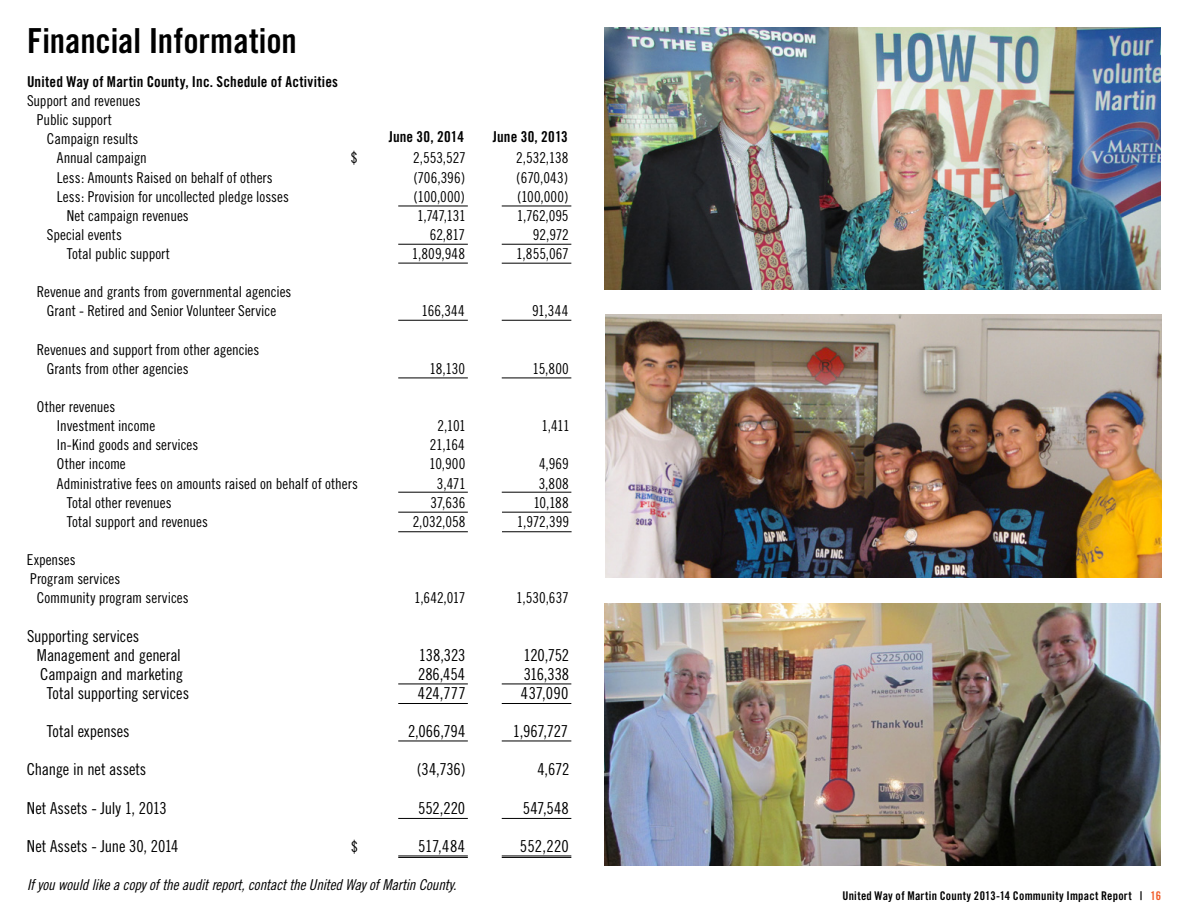
<style>
.page{position:relative;width:1188px;height:918px;background:#fff}
.page>*{position:absolute;margin:0;border:0;box-sizing:border-box;transform-origin:0 0}
.t1{font:34.5px "Trade Gothic Bold Cond Twenty";color:#000}
.t2{font:16.5px/19.2px "Trade Gothic Cond Eighteen";letter-spacing:-.01em;color:#000}
.t3{font:15px/19.2px "Trade Gothic Cond Eighteen";letter-spacing:-.005em;color:#000}
.t4{font:15px "Trade Gothic Bold Cond Twenty";letter-spacing:.01em;color:#000}
.t5{font:15px "Trade Gothic Cond Eighteen Obl";letter-spacing:-.015em;color:#000}
.t6{font:12px "Trade Gothic Bold Cond Twenty";letter-spacing:.02em;color:#000}
.s1{color:#f15d2a}
</style>
<div class="page">
<hr style="left:398px;top:206px;width:70px;height:1px;background:#000">
<hr style="left:398px;top:263px;width:70px;height:1px;background:#000">
<hr style="left:398px;top:244px;width:70px;height:1px;background:#000">
<hr style="left:398px;top:320px;width:70px;height:1px;background:#000">
<hr style="left:398px;top:378px;width:70px;height:1px;background:#000">
<hr style="left:398px;top:492px;width:70px;height:1px;background:#000">
<hr style="left:398px;top:684px;width:70px;height:1px;background:#000">
<hr style="left:398px;top:703px;width:70px;height:1px;background:#000">
<hr style="left:398px;top:741px;width:70px;height:1px;background:#000">
<hr style="left:398px;top:856px;width:70px;height:1px;background:#000">
<hr style="left:398px;top:857px;width:70px;height:1px;background:#000">
<hr style="left:398px;top:818px;width:70px;height:1px;background:#000">
<hr style="left:398px;top:512px;width:70px;height:1px;background:#000">
<hr style="left:398px;top:531px;width:70px;height:1px;background:#000">
<hr style="left:502px;top:206px;width:69px;height:1px;background:#000">
<hr style="left:502px;top:263px;width:69px;height:1px;background:#000">
<hr style="left:502px;top:244px;width:69px;height:1px;background:#000">
<hr style="left:502px;top:320px;width:69px;height:1px;background:#000">
<hr style="left:502px;top:378px;width:69px;height:1px;background:#000">
<hr style="left:502px;top:492px;width:69px;height:1px;background:#000">
<hr style="left:502px;top:684px;width:69px;height:1px;background:#000">
<hr style="left:502px;top:703px;width:69px;height:1px;background:#000">
<hr style="left:502px;top:741px;width:69px;height:1px;background:#000">
<hr style="left:502px;top:856px;width:69px;height:1px;background:#000">
<hr style="left:502px;top:857px;width:69px;height:1px;background:#000">
<hr style="left:502px;top:818px;width:69px;height:1px;background:#000">
<hr style="left:502px;top:512px;width:70px;height:1px;background:#000">
<hr style="left:502px;top:531px;width:70px;height:1px;background:#000">
<img style="left:605px;top:27px;width:556px;height:263px">
<img style="left:605px;top:315px;width:556px;height:263px">
<img style="left:605px;top:603px;width:556px;height:263px">
<h1 class="t1" style="left:27px;top:20px;width:271px">Financial Information</h1>
<p class="t4" style="left:27px;top:72px;width:313px">United Way of Martin County, Inc. Schedule of Activities</p>
<p class="t3" style="left:37px;top:91px;width:105px;text-indent:-10px">Support and revenues<br>Public support</p>
<p class="t3" style="left:57px;top:129px;width:91px;text-indent:-10px">Campaign results<br>Annual campaign</p>
<p class="t4" style="left:389px;top:127px;width:77px">June 30, 2014</p>
<p class="t4" style="left:493px;top:127px;width:77px">June 30, 2013</p>
<p class="t3" style="left:351px;top:148px;width:8px">$</p>
<p class="t3" style="left:413px;top:148px;width:54px">2,553,527</p>
<p class="t3" style="left:516px;top:148px;width:54px">2,532,138</p>
<p class="t3" style="left:57px;top:167px;width:217px">Less: Amounts Raised on behalf of others</p>
<p class="t3" style="left:413px;top:167px;width:53px">(706,396)</p>
<p class="t3" style="left:516px;top:167px;width:53px">(670,043)</p>
<p class="t3" style="left:57px;top:187px;width:233px">Less: Provision for uncollected pledge losses</p>
<p class="t3" style="left:414px;top:187px;width:53px">(100,000)</p>
<p class="t3" style="left:517px;top:187px;width:53px">(100,000)</p>
<p class="t3" style="left:67px;top:206px;width:123px">Net campaign revenues</p>
<p class="t3" style="left:417px;top:206px;width:50px">1,747,131</p>
<p class="t3" style="left:517px;top:206px;width:53px">1,762,095</p>
<p class="t3" style="left:47px;top:225px;width:76px">Special events</p>
<p class="t3" style="left:430px;top:225px;width:37px">62,817</p>
<p class="t3" style="left:533px;top:225px;width:37px">92,972</p>
<p class="t3" style="left:67px;top:244px;width:105px">Total public support</p>
<p class="t3" style="left:412px;top:244px;width:55px">1,809,948</p>
<p class="t3" style="left:516px;top:244px;width:54px">1,855,067</p>
<p class="t3" style="left:37px;top:282px;width:256px;text-align:center">Revenue and grants from governmental agencies<br>Grant - Retired and Senior Volunteer Service</p>
<p class="t3" style="left:422px;top:301px;width:45px">166,344</p>
<p class="t3" style="left:532px;top:301px;width:38px">91,344</p>
<p class="t3" style="left:47px;top:340px;width:214px;text-indent:-10px">Revenues and support from other agencies<br>Grants from other agencies</p>
<p class="t3" style="left:57px;top:397px;width:100px;text-indent:-20px">Other revenues<br>Investment income</p>
<p class="t3" style="left:430px;top:359px;width:37px">18,130</p>
<p class="t3" style="left:533px;top:359px;width:38px">15,800</p>
<p class="t3" style="left:438px;top:416px;width:30px">2,101</p>
<p class="t3" style="left:542px;top:416px;width:30px">1,411</p>
<p class="t3" style="left:57px;top:435px;width:143px">In-Kind goods and services</p>
<p class="t3" style="left:430px;top:435px;width:37px">21,164</p>
<p class="t3" style="left:57px;top:454px;width:70px">Other income</p>
<p class="t3" style="left:429px;top:454px;width:38px">10,900</p>
<p class="t3" style="left:539px;top:454px;width:31px">4,969</p>
<p class="t3" style="left:57px;top:473px;width:302px">Administrative fees on amounts raised on behalf of others</p>
<p class="t3" style="left:437px;top:473px;width:30px">3,471</p>
<p class="t3" style="left:539px;top:473px;width:31px">3,808</p>
<p class="t3" style="left:67px;top:493px;width:106px">Total other revenues</p>
<p class="t3" style="left:430px;top:493px;width:36px">37,636</p>
<p class="t3" style="left:534px;top:493px;width:37px">10,188</p>
<p class="t3" style="left:67px;top:512px;width:142px">Total support and revenues</p>
<p class="t3" style="left:413px;top:512px;width:54px">2,032,058</p>
<p class="t3" style="left:517px;top:512px;width:54px">1,972,399</p>
<p class="t3" style="left:27px;top:550px;width:50px">Expenses</p>
<p class="t3" style="left:30px;top:569px;width:92px">Program services</p>
<p class="t3" style="left:37px;top:588px;width:153px">Community program services</p>
<p class="t3" style="left:414px;top:588px;width:53px">1,642,017</p>
<p class="t3" style="left:516px;top:588px;width:54px">1,530,637</p>
<p class="t2" style="left:37px;top:626px;width:145px;text-indent:-10px">Supporting services<br>Management and general</p>
<p class="t2" style="left:419px;top:645px;width:48px">138,323</p>
<p class="t2" style="left:523px;top:645px;width:47px">120,752</p>
<p class="t2" style="left:40px;top:664px;width:144px">Campaign and marketing</p>
<p class="t2" style="left:418px;top:664px;width:48px">286,454</p>
<p class="t2" style="left:524px;top:664px;width:47px">316,338</p>
<p class="t2" style="left:47px;top:683px;width:144px">Total supporting services</p>
<p class="t2" style="left:418px;top:683px;width:49px">424,777</p>
<p class="t2" style="left:521px;top:683px;width:49px">437,090</p>
<p class="t2" style="left:47px;top:721px;width:84px">Total expenses</p>
<p class="t2" style="left:408px;top:721px;width:59px">2,066,794</p>
<p class="t2" style="left:513px;top:721px;width:56px">1,967,727</p>
<p class="t2" style="left:27px;top:760px;width:121px">Change in net assets</p>
<p class="t2" style="left:417px;top:760px;width:50px">(34,736)</p>
<p class="t2" style="left:537px;top:760px;width:33px">4,672</p>
<p class="t2" style="left:27px;top:798px;width:141px">Net Assets - July 1, 2013</p>
<p class="t2" style="left:418px;top:798px;width:49px">552,220</p>
<p class="t2" style="left:523px;top:798px;width:47px">547,548</p>
<p class="t2" style="left:27px;top:836px;width:153px">Net Assets - June 30, 2014</p>
<p class="t3" style="left:351px;top:837px;width:8px">$</p>
<p class="t2" style="left:418px;top:836px;width:48px">517,484</p>
<p class="t2" style="left:520px;top:836px;width:50px">552,220</p>
<p class="t5" style="left:27px;top:876px;width:431px">If you would like a copy of the audit report, contact the United Way of Martin County.</p>
<p class="t6" style="left:843px;top:889px;width:320px">United Way of Martin County 2013-14 Community Impact Report | <span class="s1">16</span></p>
</div>
